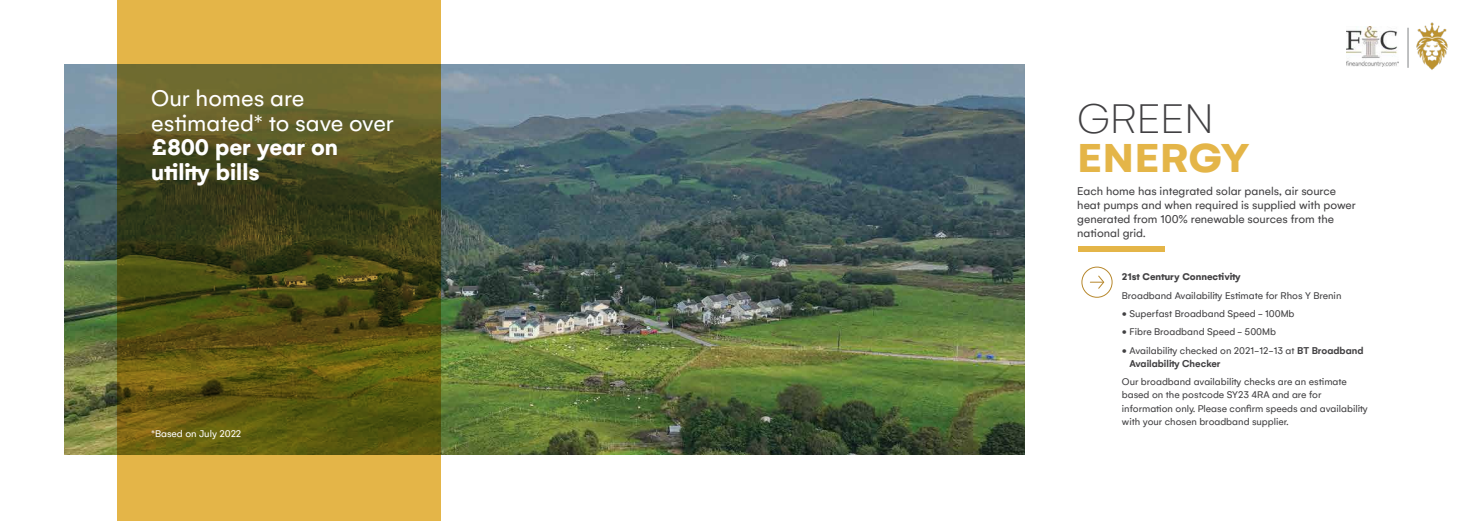
<style>
.page{position:relative;width:1474px;height:521px;background:#fff}
.page>*{position:absolute;margin:0;border:0;box-sizing:border-box;transform-origin:0 0}
.t1{font:700 43.75px "Gelion";color:#e4b548;scale:1.07 1}
.t2{font:100 43.75px "Gelion";color:#414042;scale:1.07 1}
.t3{font:24.5px/24.5px "Gelion";color:#fff}
.t4{font:700 24.5px/24.5px "Gelion";color:#fff}
.t5{font:12.25px/14px "Gelion";color:#414042}
.t6{font:10.5px/13.1px "Gelion";color:#414042}
.t7{font:700 10.5px "Gelion";color:#414042}
.t8{font:10.5px "Gelion";color:#fff}
.s1{font-weight:600}
</style>
<div class="page">
<div style="left:1078px;top:246px;width:86px;height:6px;background:#e4b548"></div>
<img style="left:64px;top:64px;width:960px;height:390px">
<svg style="left:118px;top:0;width:323px;height:521px;background:#776925"></svg>
<div style="left:1081px;top:267px;width:31px;height:31px;border:1px solid #b7882d;border-radius:50%"></div>
<svg style="left:1090px;top:275px;width:14px;height:14px"></svg>
<img style="left:1416px;top:22px;width:32px;height:48px">
<img style="left:1346px;top:27px;width:51px;height:40px">
<hr style="left:1407px;top:28px;width:1px;height:40px;background:#808285">
<h2 class="t3" style="left:151px;top:86px;width:244px">Our homes are estimated* to save over</h2>
<h2 class="t4" style="left:151px;top:134px;width:188px">£800 per year on utility bills</h2>
<p class="t8" style="left:151px;top:428px;width:92px">*Based on July 2022</p>
<h1 class="t2" style="left:1077px;top:95px;width:129px">GREEN</h1>
<h1 class="t1" style="left:1077px;top:130px;width:163px">ENERGY</h1>
<p class="t5" style="left:1077px;top:184px;width:280px">Each home has integrated solar panels, air source heat pumps and when required is supplied with power generated from 100% renewable sources from the national grid.</p>
<p class="t7" style="left:1121px;top:270px;width:120px">21st Century Connectivity</p>
<p class="t6" style="left:1121px;top:288px;width:221px">Broadband Availability Estimate for Rhos Y Brenin</p>
<p class="t6" style="left:1121px;top:307px;width:174px">• Superfast Broadband Speed - 100Mb</p>
<p class="t6" style="left:1121px;top:325px;width:156px">• Fibre Broadband Speed - 500Mb</p>
<p class="t6" style="left:1129px;top:344px;width:235px;text-indent:-7px">• Availability checked on 2021-12-13 at <span class="s1">BT Broadband<br>Availability Checker</span></p>
<p class="t6" style="left:1121px;top:375px;width:247px">Our broadband availability checks are an estimate based on the postcode SY23 4RA and are for information only. Please confirm speeds and availability with your chosen broadband supplier.</p>
</div>
